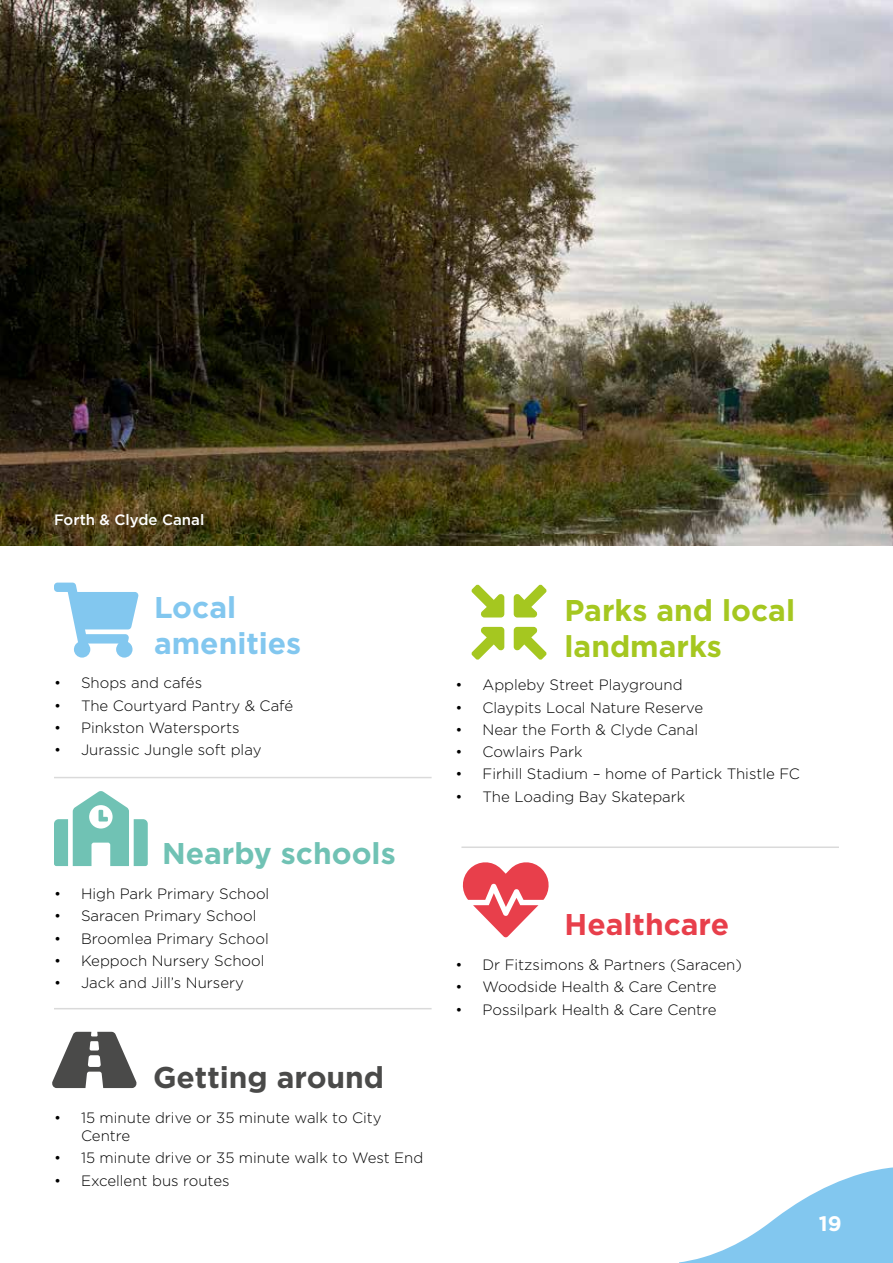
<style>
.page{position:relative;width:893px;height:1263px;background:#fff}
.page>*{position:absolute;margin:0;border:0;box-sizing:border-box;transform-origin:0 0}
.t1{font:700 30px/36px "Gotham";color:#a5c720}
.t2{font:700 30px/36px "Gotham";color:#82c7ef}
.t3{font:700 30px "Gotham";color:#4a4a49}
.t4{font:700 30px "Gotham";color:#70c2b4}
.t5{font:700 30px "Gotham";color:#e83f4b}
.t6{font:700 21px "Gotham";color:#fff}
.t7{font:300 15px/18px "Gotham";color:#000}
.t8{font:500 15px "Gotham";color:#fff}
</style>
<div class="page">
<svg style="left:680px;top:1167px;width:213px;height:96px"></svg>
<img style="left:0;top:0;width:893px;height:546px">
<svg style="left:54px;top:583px;width:85px;height:75px"></svg>
<svg style="left:54px;top:791px;width:94px;height:75px"></svg>
<svg style="left:52px;top:1032px;width:85px;height:56px"></svg>
<svg style="left:471px;top:584px;width:76px;height:76px"></svg>
<svg style="left:462px;top:862px;width:87px;height:76px"></svg>
<hr style="left:54px;top:777px;width:378px;height:1px;background:#dadada">
<hr style="left:54px;top:1008px;width:378px;height:1px;background:#dadada">
<hr style="left:461px;top:846px;width:378px;height:2px;background:#dadada">
<p class="t8" style="left:54px;top:510px;width:152px">Forth &amp; Clyde Canal</p>
<h1 class="t2" style="left:154px;top:589px;width:149px">Local amenities</h1>
<p class="t7" style="left:54px;top:674px;width:150px">• Shops and cafés</p>
<p class="t7" style="left:54px;top:696px;width:241px">• The Courtyard Pantry &amp; Café</p>
<p class="t7" style="left:54px;top:718px;width:187px">• Pinkston Watersports</p>
<p class="t7" style="left:54px;top:740px;width:209px">• Jurassic Jungle soft play</p>
<h1 class="t4" style="left:162px;top:836px;width:235px">Nearby schools</h1>
<p class="t7" style="left:54px;top:884px;width:217px">• High Park Primary School</p>
<p class="t7" style="left:54px;top:906px;width:204px">• Saracen Primary School</p>
<p class="t7" style="left:54px;top:929px;width:216px">• Broomlea Primary School</p>
<p class="t7" style="left:54px;top:951px;width:212px">• Keppoch Nursery School</p>
<p class="t7" style="left:54px;top:973px;width:191px">• Jack and Jill’s Nursery</p>
<h1 class="t3" style="left:153px;top:1060px;width:233px">Getting around</h1>
<p class="t7" style="left:81px;top:1108px;width:302px;text-indent:-27px">• 15 minute drive or 35 minute walk to City<br>Centre</p>
<p class="t7" style="left:54px;top:1148px;width:371px">• 15 minute drive or 35 minute walk to West End</p>
<p class="t7" style="left:54px;top:1171px;width:177px">• Excellent bus routes</p>
<h1 class="t1" style="left:565px;top:591px;width:232px">Parks and local landmarks</h1>
<p class="t7" style="left:455px;top:676px;width:229px">• Appleby Street Playground</p>
<p class="t7" style="left:455px;top:698px;width:249px">• Claypits Local Nature Reserve</p>
<p class="t7" style="left:455px;top:720px;width:244px">• Near the Forth &amp; Clyde Canal</p>
<p class="t7" style="left:455px;top:742px;width:128px">• Cowlairs Park</p>
<p class="t7" style="left:455px;top:765px;width:346px">• Firhill Stadium – home of Partick Thistle FC</p>
<p class="t7" style="left:455px;top:787px;width:231px">• The Loading Bay Skatepark</p>
<h1 class="t5" style="left:565px;top:907px;width:166px">Healthcare</h1>
<p class="t7" style="left:455px;top:955px;width:288px">• Dr Fitzsimons &amp; Partners (Saracen)</p>
<p class="t7" style="left:455px;top:978px;width:262px">• Woodside Health &amp; Care Centre</p>
<p class="t7" style="left:455px;top:1000px;width:263px">• Possilpark Health &amp; Care Centre</p>
<h2 class="t6" style="left:819px;top:1211px;width:24px">19</h2>
</div>
